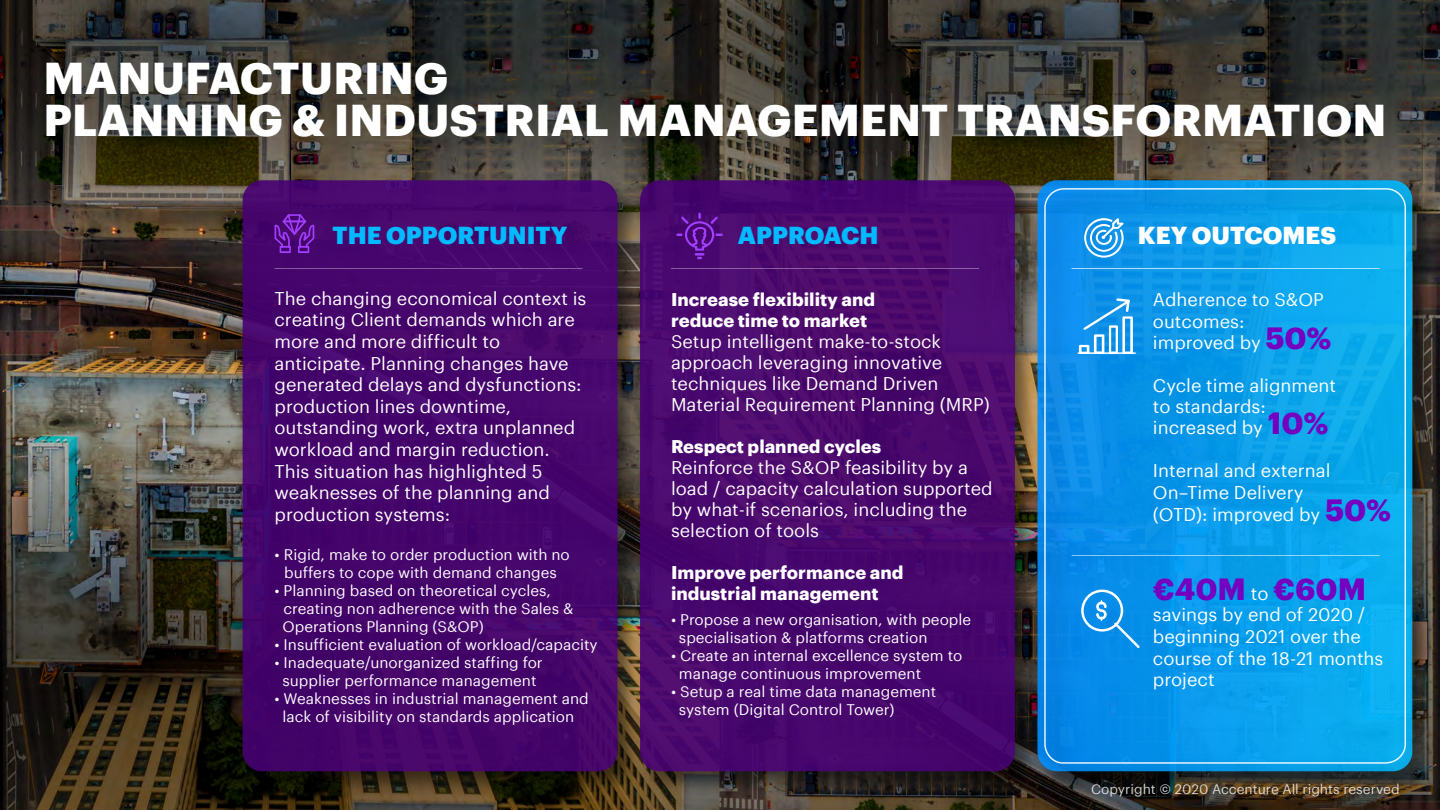
<style>
.page{position:relative;width:1440px;height:810px;background:#fff}
.page>*{position:absolute;margin:0;border:0;box-sizing:border-box;transform-origin:0 0}
.t1{font:700 43.5px/42px "Graphik";color:#fff}
.t2{font:700 30px "Graphik";color:#7500c0}
.t3{font:900 24px "Graphik";color:#00baff}
.t4{font:900 24px "Graphik";color:#fff}
.t5{font:18px/21.6px "Graphik";color:#fff}
.t6{font:700 18px/21px "Graphik";color:#fff}
.t7{font:15px/18px "Graphik";color:#fff}
.t8{font:13.5px "Graphik";color:#fff}
.s1{font-weight:700;font-size:30px;color:#7500c0}
.s2{font-weight:400;font-size:18px;color:#fff}
</style>
<div class="page">
<img style="left:0;top:0;width:1440px;height:810px">
<img style="left:229px;top:168px;width:398px;height:637px">
<div style="left:243px;top:180px;width:375px;height:591px;background:#45056b;border-radius:20px"></div>
<img style="left:627px;top:168px;width:398px;height:637px">
<div style="left:640px;top:180px;width:375px;height:591px;background:#48086d;border-radius:20px"></div>
<img style="left:1025px;top:168px;width:415px;height:637px">
<svg style="left:275px;top:214px;width:39px;height:39px"></svg>
<svg style="left:676px;top:213px;width:47px;height:46px"></svg>
<hr style="left:275px;top:268px;width:308px;height:1px;background:#fff">
<hr style="left:671px;top:268px;width:308px;height:1px;background:#fff">
<img style="left:1031px;top:175px;width:408px;height:622px">
<svg style="left:1043px;top:187px;width:364px;height:577px;background:#0d9dea"></svg>
<svg style="left:1077px;top:298px;width:59px;height:56px"></svg>
<svg style="left:1081px;top:590px;width:59px;height:58px;background:#299ceb"></svg>
<svg style="left:1084px;top:218px;width:40px;height:40px"></svg>
<h1 class="t1" style="left:43px;top:54px;width:1345px">MANUFACTURING<br>PLANNING &amp; INDUSTRIAL MANAGEMENT TRANSFORMATION</h1>
<h3 class="t3" style="left:333px;top:217px;width:236px">THE OPPORTUNITY</h3>
<p class="t5" style="left:275px;top:286px;width:313px">The changing economical context is creating Client demands which are more and more difficult to anticipate. Planning changes have generated delays and dysfunctions: production lines downtime, outstanding work, extra unplanned workload and margin reduction.<br>This situation has highlighted 5 weaknesses of the planning and production systems:</p>
<p class="t7" style="left:275px;top:545px;width:297px;text-align:center">• Rigid, make to order production with no buffers to cope with demand changes</p>
<p class="t7" style="left:282px;top:581px;width:293px;text-indent:-8px">• Planning based on theoretical cycles, creating non adherence with the Sales &amp;<br>Operations Planning (S&amp;OP)</p>
<p class="t7" style="left:275px;top:635px;width:325px">• Insufficient evaluation of workload/capacity</p>
<p class="t7" style="left:275px;top:653px;width:270px;text-align:center">• Inadequate/unorganized staffing for supplier performance management</p>
<p class="t7" style="left:275px;top:689px;width:316px;text-align:center">• Weaknesses in industrial management and lack of visibility on standards application</p>
<h3 class="t3" style="left:738px;top:217px;width:142px">APPROACH</h3>
<p class="t6" style="left:671px;top:287px;width:206px">Increase flexibility and reduce time to market</p>
<p class="t5" style="left:671px;top:329px;width:320px;line-height:21px">Setup intelligent make-to-stock approach leveraging innovative techniques like Demand Driven Material Requirement Planning (MRP)</p>
<p class="t6" style="left:671px;top:434px;width:212px">Respect planned cycles</p>
<p class="t5" style="left:671px;top:455px;width:323px;line-height:21px">Reinforce the S&amp;OP feasibility by a load / capacity calculation supported by what-if scenarios, including the selection of tools</p>
<p class="t6" style="left:671px;top:560px;width:234px">Improve performance and industrial management</p>
<p class="t7" style="left:679px;top:610px;width:294px;text-indent:-8px">• Propose a new organisation, with people specialisation &amp; platforms creation</p>
<p class="t7" style="left:679px;top:646px;width:285px;text-indent:-8px">• Create an internal excellence system to manage continuous improvement</p>
<p class="t7" style="left:679px;top:682px;width:259px;text-indent:-8px">• Setup a real time data management system (Digital Control Tower)</p>
<h3 class="t4" style="left:1138px;top:217px;width:200px">KEY OUTCOMES</h3>
<p class="t5" style="left:1153px;top:288px;width:180px">Adherence to S&amp;OP outcomes:<br>improved by <span class="s1">50%</span></p>
<p class="t5" style="left:1153px;top:373px;width:185px">Cycle time alignment to standards: increased by <span class="s1">10%</span></p>
<p class="t5" style="left:1153px;top:458px;width:240px">Internal and external<br>On–Time Delivery<br>(OTD): improved by <span class="s1">50%</span></p>
<h2 class="t2" style="left:1153px;top:566px;width:215px">€40M <span class="s2">to</span> €60M</h2>
<p class="t5" style="left:1153px;top:602px;width:232px">savings by end of 2020 / beginning 2021 over the course of the 18-21 months project</p>
<p class="t8" style="left:1091px;top:779px;width:310px">Copyright © 2020 Accenture All rights reserved</p>
</div>
